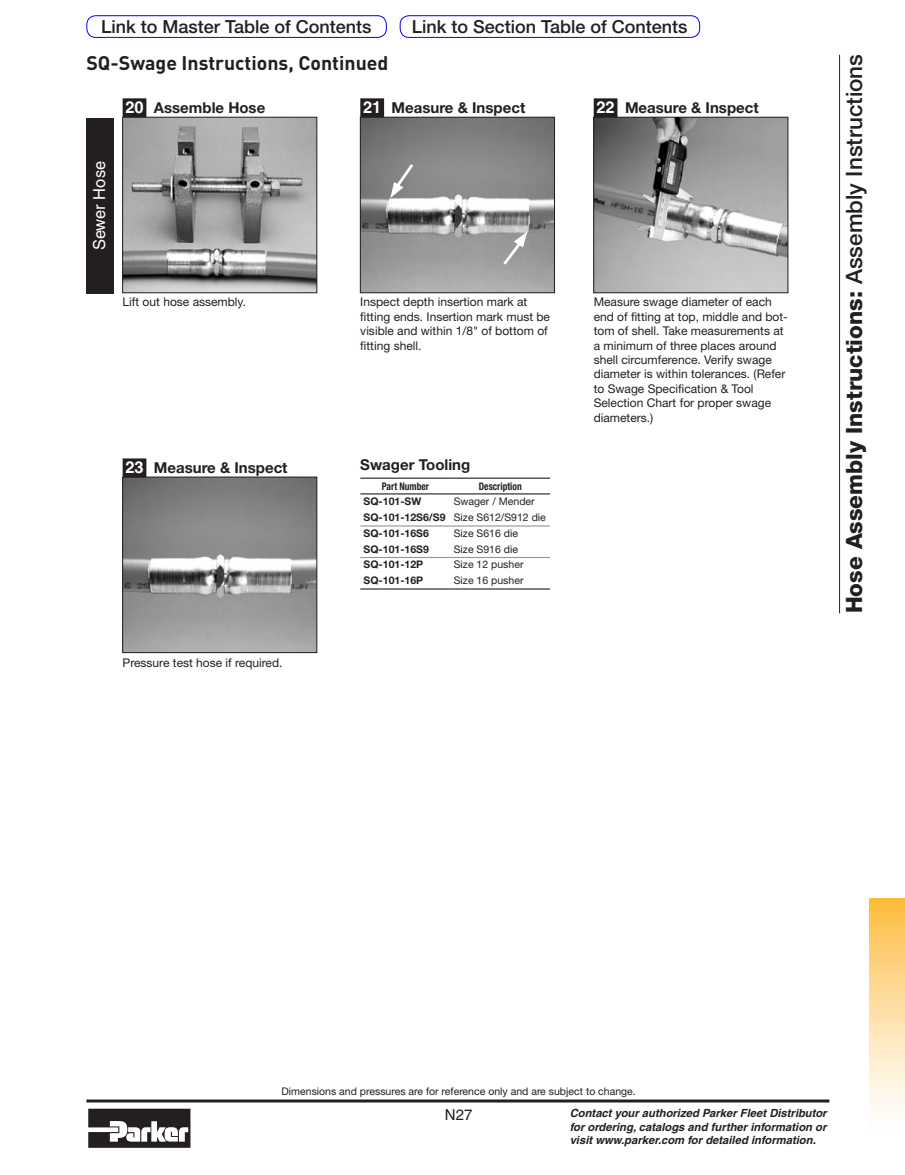
<style>
.page{position:relative;width:905px;height:1175px;background:#fff}
.page>*{position:absolute;margin:0;border:0;box-sizing:border-box;transform-origin:0 0}
.t1{font:800 22.5px "Helvetica Neue LT Std";color:#231f20}
.t2{font:700 19.5px "DIN";color:#231f20}
.t3{font:500 18px "Helvetica Neue LT Std";color:#231f20}
.t4{font:16.5px "Helvetica";color:#fff}
.t5{font:700 15px "Helvetica Neue LT Std";color:#231f20}
.t6{font:15px "Helvetica";color:#231f20}
.t7{font:12px/14.4px "Helvetica Neue LT Std";color:#231f20}
.t8{font:italic 700 11.25px/13.5px "Helvetica";color:#231f20;text-align:justify}
.t9{font:10.5px/15.8px "Helvetica Neue LT Std";color:#231f20}
.t10{font:700 10.5px "Helvetica Neue LT Std";color:#231f20}
.t11{font:700 condensed 10.5px "Helvetica Neue LT Std";color:#231f20;scale:.9 1}
.s1{font-family:"Helvetica";font-size:16.5px;color:#fff}
.s2{font-weight:700}
.s3{font-weight:500}
</style>
<div class="page">
<hr style="left:86px;top:1099px;width:743px;height:3px;background:#231f20">
<svg style="left:88px;top:1108px;width:102px;height:39px"></svg>
<div style="left:869px;top:898px;width:35px;height:235px;background:linear-gradient(to bottom,#febd42,#feffff)"></div>
<hr style="left:839px;top:55px;width:1px;height:558px;background:#231f20">
<img style="left:124px;top:478px;width:191px;height:173px">
<div style="left:122px;top:476px;width:195px;height:177px;border:1px solid #231f20"></div>
<img style="left:124px;top:119px;width:191px;height:172px">
<div style="left:122px;top:117px;width:195px;height:176px;border:1px solid #231f20"></div>
<img style="left:595px;top:119px;width:191px;height:172px">
<div style="left:593px;top:117px;width:195px;height:176px;border:1px solid #231f20"></div>
<img style="left:362px;top:119px;width:191px;height:172px">
<div style="left:360px;top:117px;width:195px;height:176px;border:1px solid #231f20"></div>
<svg style="left:389px;top:161px;width:27px;height:39px"></svg>
<svg style="left:500px;top:230px;width:28px;height:38px"></svg>
<hr style="left:360px;top:525px;width:90px;height:1px;background:#939598">
<hr style="left:450px;top:525px;width:100px;height:1px;background:#939598">
<hr style="left:360px;top:557px;width:90px;height:1px;background:#939598">
<hr style="left:450px;top:557px;width:100px;height:1px;background:#939598">
<hr style="left:360px;top:493px;width:90px;height:1px;background:#231f20">
<hr style="left:450px;top:493px;width:100px;height:1px;background:#231f20">
<hr style="left:360px;top:477px;width:90px;height:2px;background:#231f20">
<hr style="left:450px;top:477px;width:100px;height:2px;background:#231f20">
<hr style="left:360px;top:588px;width:90px;height:1px;background:#231f20">
<hr style="left:450px;top:588px;width:100px;height:1px;background:#231f20">
<div style="left:86px;top:118px;width:27px;height:175px;background:#231f20"></div>
<div style="left:361px;top:99px;width:22px;height:17px;background:#231f20"></div>
<div style="left:360px;top:98px;width:24px;height:19px;border:2px solid #231f20"></div>
<div style="left:123px;top:99px;width:23px;height:17px;background:#231f20"></div>
<div style="left:123px;top:98px;width:23px;height:19px;border:2px solid #231f20"></div>
<div style="left:594px;top:99px;width:22px;height:17px;background:#231f20"></div>
<div style="left:593px;top:98px;width:24px;height:19px;border:2px solid #231f20"></div>
<div style="left:123px;top:459px;width:23px;height:17px;background:#231f20"></div>
<div style="left:123px;top:458px;width:23px;height:19px;border:2px solid #231f20"></div>
<div style="left:400px;top:15px;width:300px;height:23px;border:1px solid #00f;border-radius:9px"></div>
<div style="left:86px;top:15px;width:301px;height:23px;border:1px solid #00f;border-radius:9px"></div>
<h3 class="t3" style="left:101px;top:16px;width:272px">Link to Master Table of Contents</h3>
<h3 class="t3" style="left:412px;top:16px;width:277px">Link to Section Table of Contents</h3>
<h2 class="t2" style="left:86px;top:50px;width:303px">SQ-Swage Instructions, Continued</h2>
<h3 class="t4" style="left:90px;top:250px;width:91px;rotate:-90deg">Sewer Hose</h3>
<p class="t5" style="left:125px;top:98px;width:141px"><span class="s1">20</span> Assemble Hose</p>
<p class="t5" style="left:363px;top:98px;width:164px"><span class="s1">21</span> Measure &amp; Inspect</p>
<p class="t5" style="left:596px;top:98px;width:164px"><span class="s1">22</span> Measure &amp; Inspect</p>
<p class="t7" style="left:123px;top:295px;width:125px">Lift out hose assembly.</p>
<p class="t7" style="left:593px;top:295px;width:196px">Measure swage diameter of each end of fitting at top, middle and bot&shy;tom of shell. Take measurements at a minimum of three places around shell circumference. Verify swage diameter is within tolerances. (Refer to Swage Specification &amp; Tool<br>Selection Chart for proper swage diameters.)</p>
<p class="t7" style="left:360px;top:295px;width:191px">Inspect depth insertion mark at fitting ends. Insertion mark must be visible and within 1/8" of bottom of fitting shell.</p>
<p class="t5" style="left:125px;top:458px;width:164px"><span class="s1">23</span> Measure &amp; Inspect</p>
<p class="t5" style="left:360px;top:455px;width:111px">Swager Tooling</p>
<p class="t11" style="left:382px;top:480px;width:54px">Part Number</p>
<p class="t11" style="left:479px;top:480px;width:49px">Description</p>
<p class="t10" style="left:363px;top:495px;width:59px">SQ-101-SW</p>
<p class="t9" style="left:363px;top:493px;width:184px;text-indent:90px">Swager / Mender<br><span class="s2">SQ-101-12S6/S9</span> Size S612/S912 die<br><span class="s2">SQ-101-16S6</span></p>
<p class="t9" style="left:454px;top:525px;width:66px">Size S616 die</p>
<p class="t10" style="left:363px;top:542px;width:67px">SQ-101-16S9</p>
<p class="t9" style="left:454px;top:541px;width:66px">Size S916 die</p>
<p class="t10" style="left:363px;top:558px;width:61px">SQ-101-12P</p>
<p class="t9" style="left:454px;top:556px;width:71px">Size 12 pusher</p>
<p class="t10" style="left:363px;top:574px;width:61px">SQ-101-16P</p>
<p class="t9" style="left:454px;top:572px;width:71px">Size 16 pusher</p>
<p class="t7" style="left:123px;top:655px;width:161px">Pressure test hose if required.</p>
<h1 class="t1" style="left:840px;top:613px;width:560px;rotate:-90deg">Hose Assembly Instructions: <span class="s3">Assembly Instructions</span></h1>
<p class="t9" style="left:281px;top:1082px;width:356px">Dimensions and pressures are for reference only and are subject to change.</p>
<p class="t6" style="left:445px;top:1105px;width:29px">N27</p>
<p class="t8" style="left:569px;top:1106px;width:258px">Contact your authorized Parker Fleet Distributor for ordering, catalogs and further information or visit www.parker.com for detailed information.</p>
</div>
